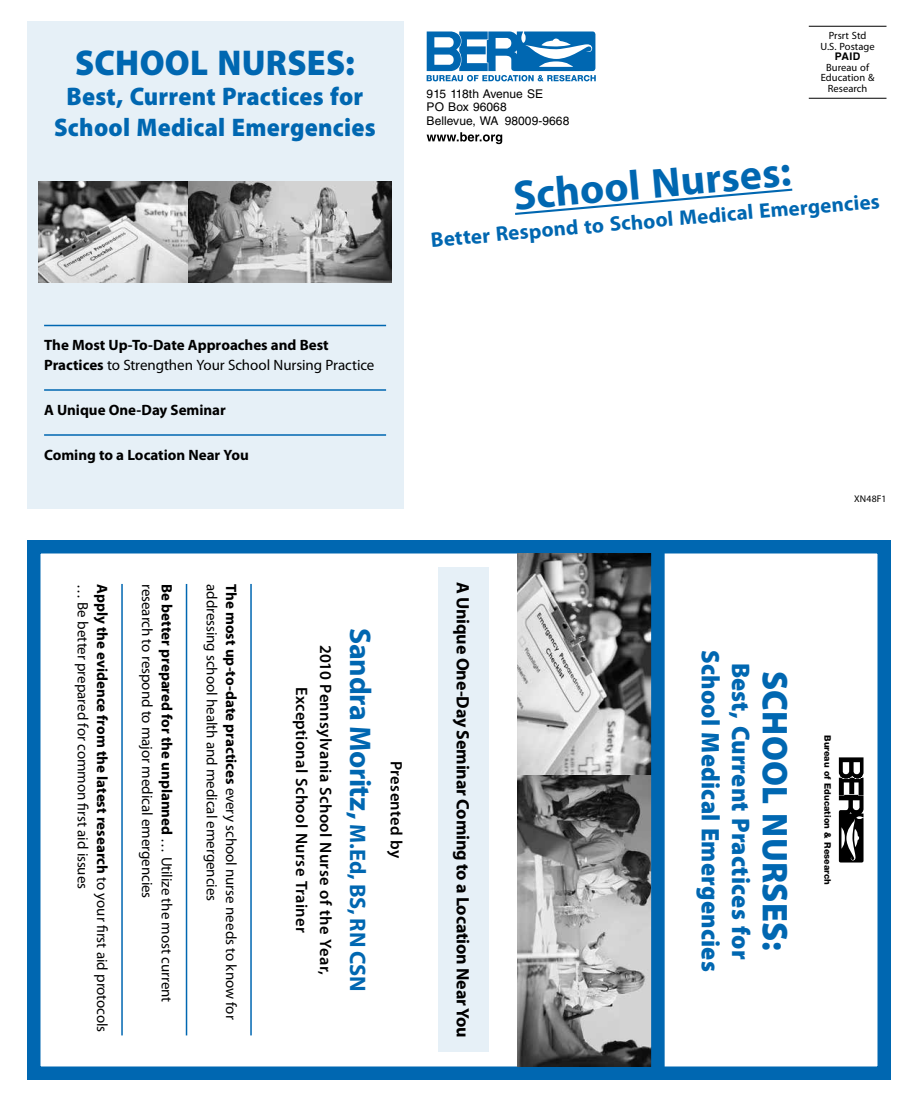
<style>
.page{position:relative;width:918px;height:1107px;background:#fff}
.page>*{position:absolute;margin:0;border:0;box-sizing:border-box;transform-origin:0 0}
.t1{font:700 42px "Myriad Pro";color:#0067b1}
.t2{font:900 36px "Myriad Pro";letter-spacing:.01em;color:#0067b1;scale:.95 1}
.t3{font:700 30px "Myriad Pro";letter-spacing:-.015em;color:#0067b1}
.t4{font:900 25.5px/30.6px "Myriad Pro";letter-spacing:.01em;color:#0067b1;text-align:center;scale:.95 1}
.t5{font:700 21px "Myriad Pro";color:#0067b1}
.t6{font:700 18px "Myriad Pro";letter-spacing:-.01em;color:#000}
.t7{font:600 16.5px/24px "Myriad Pro";letter-spacing:.02em;color:#000;text-align:center}
.t8{font:700 15px/19.5px "Myriad Pro";color:#000}
.t9{font:15px "Myriad Pro";letter-spacing:-.005em;color:#000}
.t10{font:12px/13.5px "Helvetica LT Std";letter-spacing:.005em;color:#000}
.t11{font:10.5px/10.5px "Myriad Pro";letter-spacing:.005em;color:#000;text-align:center}
.t12{font:700 10.5px "Helvetica LT Std";color:#000}
.t13{font:9.75px "Myriad Pro";letter-spacing:.015em;color:#000}
.t14{font:800 9px "Helvetica Neue LT Std";color:#000}
.s1{font-weight:400}
.s2{font-weight:700}
.s3{font-size:22.5px}
</style>
<div class="page">
<div style="left:27px;top:21px;width:376px;height:487px;background:#e6f0f7"></div>
<div style="left:438px;top:567px;width:51px;height:485px;background:#e6f0f7"></div>
<svg style="left:515px;top:188px;width:278px;height:27px"></svg>
<hr style="left:44px;top:325px;width:342px;height:1px;background:#0067b1">
<hr style="left:44px;top:389px;width:342px;height:2px;background:#0067b1">
<hr style="left:44px;top:434px;width:342px;height:2px;background:#0067b1">
<hr style="left:250px;top:584px;width:2px;height:451px;background:#0067b1">
<hr style="left:186px;top:584px;width:1px;height:451px;background:#0067b1">
<hr style="left:121px;top:584px;width:2px;height:451px;background:#0067b1">
<hr style="left:809px;top:26px;width:78px;height:1px;background:#000">
<hr style="left:809px;top:98px;width:78px;height:1px;background:#000">
<svg style="left:427px;top:32px;width:169px;height:49px"></svg>
<svg style="left:427px;top:132px;width:75px;height:12px"></svg>
<div style="left:27px;top:540px;width:864px;height:540px;border:14px solid #0067b1"></div>
<svg style="left:839px;top:757px;width:25px;height:106px"></svg>
<img style="left:517px;top:554px;width:134px;height:222px">
<svg style="left:517px;top:776px;width:134px;height:290px;background:#8e8e8e"></svg>
<img style="left:39px;top:182px;width:150px;height:100px">
<svg style="left:189px;top:182px;width:202px;height:100px;background:#929292"></svg>
<div style="left:651px;top:546px;width:14px;height:526px;background:#0067b1"></div>
<h2 class="t2" style="left:75px;top:39px;width:296px">SCHOOL NURSES:</h2>
<h3 class="t4" style="left:54px;top:80px;width:340px">Best, Current Practices for<br>School Medical Emergencies</h3>
<p class="t10" style="left:427px;top:87px;width:144px">915 118th Avenue SE<br>PO Box 96068<br>Bellevue, WA 98009‑9668</p>
<p class="t11" style="left:821px;top:30px;width:56px">Prsrt Std<br>U.S. Postage</p>
<p class="t12" style="left:835px;top:50px;width:27px">PAID</p>
<p class="t11" style="left:821px;top:62px;width:55px">Bureau of<br>Education &amp;<br>Research</p>
<h1 class="t1" style="left:511px;top:168px;width:280px;rotate:-5deg">School Nurses:</h1>
<h3 class="t5" style="left:430px;top:226px;width:452px;rotate:-5deg">Better Respond to School Medical Emergencies</h3>
<p class="t8" style="left:44px;top:335px;width:332px">The Most Up-To-Date Approaches and Best<br>Practices <span class="s1">to Strengthen Your School Nursing Practice</span></p>
<p class="t8" style="left:44px;top:399px;width:183px">A Unique One-Day Seminar</p>
<p class="t8" style="left:44px;top:444px;width:206px">Coming to a Location Near You</p>
<p class="t9" style="left:241px;top:584px;width:437px;rotate:90deg"><span class="s2">The most up-to-date practices</span> every school nurse needs to know for</p>
<p class="t8" style="left:113px;top:584px;width:450px;rotate:90deg">Apply the evidence from the latest research <span class="s1">to your first aid protocols</span></p>
<p class="t9" style="left:157px;top:584px;width:316px;rotate:90deg">research to respond to major medical emergencies</p>
<p class="t8" style="left:177px;top:584px;width:420px;rotate:90deg">Be better prepared for the unplanned <span class="s1">… Utilize the most current</span></p>
<p class="t9" style="left:221px;top:584px;width:319px;rotate:90deg">addressing school health and medical emergencies</p>
<p class="t9" style="left:92px;top:584px;width:307px;rotate:90deg">… Be better prepared for common first aid issues</p>
<p class="t7" style="left:338px;top:645px;width:332px;rotate:90deg">2010 Pennsylvania School Nurse of the Year,<br>Exceptional School Nurse Trainer</p>
<h3 class="t3" style="left:380px;top:628px;width:365px;rotate:90deg">Sandra Moritz, <span class="s3">M.Ed, BS, RN CSN</span></h3>
<p class="t7" style="left:409px;top:761px;width:99px;rotate:90deg">Presented by</p>
<p class="t6" style="left:475px;top:582px;width:458px;rotate:90deg">A Unique One-Day Seminar Coming to a Location Near You</p>
<p class="t13" style="left:854px;top:493px;width:34px">XN48F1</p>
<h3 class="t4" style="left:757px;top:650px;width:340px;rotate:90deg">Best, Current Practices for<br>School Medical Emergencies</h3>
<h2 class="t2" style="left:799px;top:671px;width:296px;rotate:90deg">SCHOOL NURSES:</h2>
<p class="t14" style="left:833px;top:735px;width:151px;rotate:90deg">Bureau of Education &amp; Research</p>
</div>
